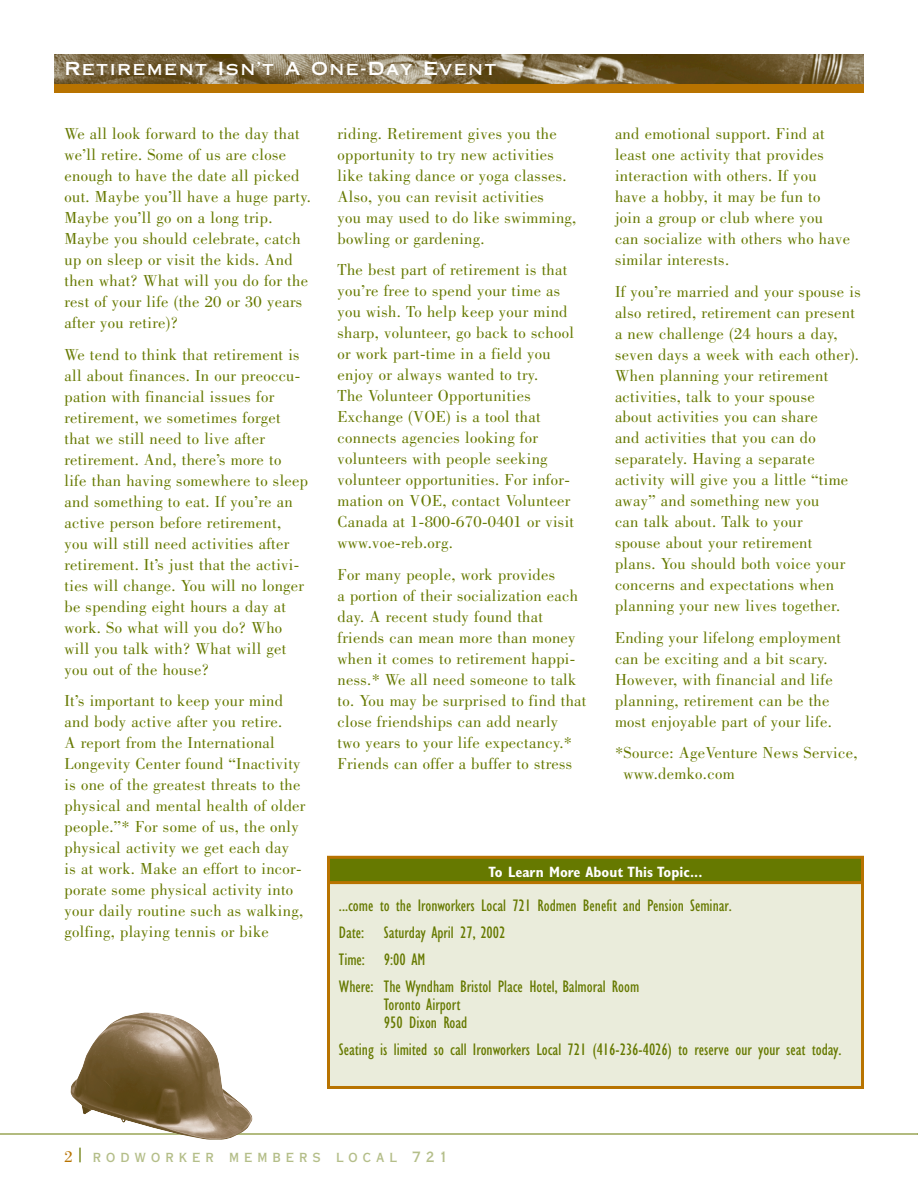
<style>
.page{position:relative;width:918px;height:1188px;background:#fff}
.page>*{position:absolute;margin:0;border:0;box-sizing:border-box;transform-origin:0 0}
.t1{font:18px "Copperplate Thirty One AB";letter-spacing:.08em;color:#fff}
.t2{font:condensed 17.25px/27px "Gill Sans";color:#667900}
.t3{font:16.5px/21px "Bodoni";letter-spacing:.02em;color:#667900}
.t4{font:700 condensed 15px "Gill Sans";color:#fff}
.t5{font:15px "Copperplate Thirty AB";letter-spacing:.335em;color:#b4be89}
.s1{font-family:"Bodoni";font-size:16.5px;color:#b87300}
.s2{font-family:"Bodoni";font-size:21px;color:#667900}
.s3{font-size:14.25px}
</style>
<div class="page">
<div style="left:327px;top:882px;width:537px;height:205px;background:#eaecdb"></div>
<div style="left:327px;top:856px;width:537px;height:27px;background:#667900"></div>
<hr style="left:0;top:1134px;width:918px;height:1px;background:#667900">
<img style="left:71px;top:1012px;width:181px;height:128px">
<div style="left:327px;top:856px;width:537px;height:233px;border:3px solid #b87300"></div>
<img style="left:54px;top:54px;width:810px;height:30px">
<div style="left:54px;top:84px;width:810px;height:9px;background:#b87300"></div>
<hr style="left:327px;top:881px;width:535px;height:3px;background:#b87300">
<p class="t1" style="left:64px;top:58px;width:434px">Retirement Isn’t A One-Day Event</p>
<p class="t3" style="left:64px;top:125px;width:248px">We all look forward to the day that we’ll retire. Some of us are close enough to have the date all picked out. Maybe you’ll have a huge party.<br>Maybe you’ll go on a long trip.<br>Maybe you should celebrate, catch up on sleep or visit the kids. And then what? What will you do for the rest of your life (the 20 or 30 years after you retire)?</p>
<p class="t3" style="left:64px;top:345px;width:245px">We tend to think that retirement is all about finances. In our preoccu&shy;pation with financial issues for retirement, we sometimes forget that we still need to live after retirement. And, there’s more to<br>life than having somewhere to sleep and something to eat. If you’re an active person before retirement, you will still need activities after retirement. It’s just that the activi&shy;ties will change. You will no longer be spending eight hours a day at work. So what will you do? Who will you talk with? What will get you out of the house?</p>
<p class="t3" style="left:65px;top:692px;width:242px">It’s important to keep your mind and body active after you retire.<br>A report from the International Longevity Center found “Inactivity is one of the greatest threats to the physical and mental health of older people.”* For some of us, the only physical activity we get each day<br>is at work. Make an effort to incor&shy;porate some physical activity into your daily routine such as walking, golfing, playing tennis or bike</p>
<p class="t3" style="left:338px;top:125px;width:240px">riding. Retirement gives you the opportunity to try new activities like taking dance or yoga classes.<br>Also, you can revisit activities<br>you may used to do like swimming, bowling or gardening.</p>
<p class="t3" style="left:338px;top:261px;width:238px">The best part of retirement is that you’re free to spend your time as you wish. To help keep your mind sharp, volunteer, go back to school or work part-time in a field you enjoy or always wanted to try.<br>The Volunteer Opportunities<br>Exchange (VOE) is a tool that connects agencies looking for volunteers with people seeking volunteer opportunities. For infor&shy;mation on VOE, contact Volunteer<br>Canada at 1-800-670-0401 or visit www.voe-reb.org.</p>
<p class="t3" style="left:338px;top:566px;width:251px">For many people, work provides<br>a portion of their socialization each day. A recent study found that friends can mean more than money when it comes to retirement happi&shy;ness.* We all need someone to talk to. You may be surprised to find that close friendships can add nearly<br>two years to your life expectancy.* Friends can offer a buffer to stress</p>
<p class="t3" style="left:615px;top:125px;width:237px">and emotional support. Find at least one activity that provides interaction with others. If you have a hobby, it may be fun to join a group or club where you can socialize with others who have similar interests.</p>
<p class="t3" style="left:615px;top:282px;width:247px">If you’re married and your spouse is also retired, retirement can present a new challenge (24 hours a day, seven days a week with each other).<br>When planning your retirement activities, talk to your spouse<br>about activities you can share<br>and activities that you can do separately. Having a separate activity will give you a little “time away” and something new you<br>can talk about. Talk to your<br>spouse about your retirement<br>plans. You should both voice your concerns and expectations when planning your new lives together.</p>
<p class="t3" style="left:615px;top:629px;width:227px">Ending your lifelong employment can be exciting and a bit scary.<br>However, with financial and life planning, retirement can be the most enjoyable part of your life.</p>
<p class="t3" style="left:623px;top:744px;width:236px;text-indent:-8px">*Source: AgeVenture News Service, www.demko.com</p>
<p class="t4" style="left:489px;top:866px;width:215px">To Learn More About This Topic...</p>
<p class="t2" style="left:339px;top:894px;width:394px">...come to the Ironworkers Local 721 Rodmen Benefit and Pension Seminar.<br>Date: Saturday April 27, 2002<br>Time: 9:00 AM<br>Where: The Wyndham Bristol Place Hotel, Balmoral Room</p>
<p class="t2" style="left:384px;top:997px;width:85px;line-height:18px">Toronto Airport<br>950 Dixon Road</p>
<p class="t2" style="left:339px;top:1038px;width:504px">Seating is limited so call Ironworkers Local 721 (416-236-4026) to reserve our your seat today.</p>
<p class="t5" style="left:64px;top:1148px;width:385px"><span class="s1">2</span> <span class="s2">|</span> RODWORKER MEMBERS LOCAL <span class="s3">721</span></p>
</div>
